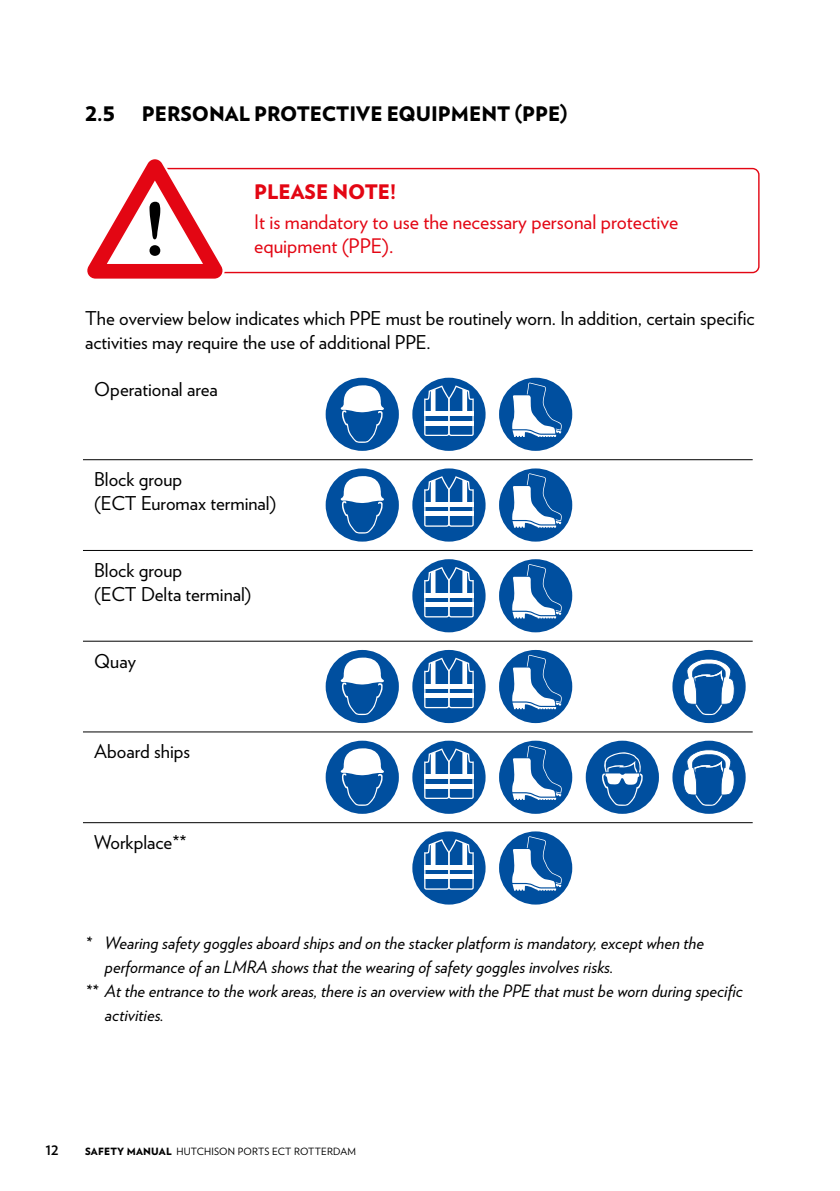
<style>
.page{position:relative;width:840px;height:1191px;background:#fff}
.page>*{position:absolute;margin:0;border:0;box-sizing:border-box;transform-origin:0 0}
.t1{font:20px/24px "Verlag";color:#e30613}
.t2{font:900 20px "Verlag";color:#000}
.t3{font:900 20px "Verlag";color:#e30613}
.t4{font:19px/24px "Verlag";color:#000}
.t5{font:italic 17px "Verlag";color:#000}
.t6{font:700 13px "Verlag";color:#000}
.t7{font:10px "Verlag";letter-spacing:.02em;color:#000}
.s1{font-weight:900}
</style>
<div class="page">
<div style="left:156px;top:168px;width:603px;height:105px;border:1px solid #e30613;border-radius:6px"></div>
<svg style="left:87px;top:159px;width:137px;height:120px"></svg>
<hr style="left:83px;top:459px;width:227px;height:1px;background:#000">
<hr style="left:310px;top:459px;width:442px;height:1px;background:#000">
<hr style="left:83px;top:550px;width:227px;height:1px;background:#000">
<hr style="left:310px;top:550px;width:442px;height:1px;background:#000">
<hr style="left:83px;top:641px;width:227px;height:1px;background:#000">
<hr style="left:310px;top:641px;width:442px;height:1px;background:#000">
<hr style="left:83px;top:731px;width:227px;height:1px;background:#000">
<hr style="left:310px;top:731px;width:442px;height:1px;background:#000">
<hr style="left:83px;top:822px;width:227px;height:1px;background:#000">
<hr style="left:310px;top:822px;width:442px;height:1px;background:#000">
<div style="left:498px;top:378px;width:74px;height:73px;background:#004f9f;border-radius:50%"></div>
<svg style="left:511px;top:382px;width:50px;height:55px"></svg>
<div style="left:325px;top:378px;width:73px;height:73px;background:#004f9f;border-radius:50%"></div>
<svg style="left:340px;top:385px;width:44px;height:58px"></svg>
<div style="left:412px;top:378px;width:73px;height:73px;background:#004f9f;border-radius:50%"></div>
<svg style="left:424px;top:385px;width:49px;height:51px"></svg>
<div style="left:498px;top:468px;width:74px;height:73px;background:#004f9f;border-radius:50%"></div>
<svg style="left:511px;top:473px;width:50px;height:54px"></svg>
<div style="left:325px;top:468px;width:73px;height:73px;background:#004f9f;border-radius:50%"></div>
<svg style="left:340px;top:475px;width:44px;height:58px"></svg>
<div style="left:412px;top:468px;width:73px;height:73px;background:#004f9f;border-radius:50%"></div>
<svg style="left:424px;top:476px;width:49px;height:51px"></svg>
<div style="left:498px;top:559px;width:74px;height:73px;background:#004f9f;border-radius:50%"></div>
<svg style="left:511px;top:564px;width:50px;height:54px"></svg>
<div style="left:412px;top:559px;width:73px;height:73px;background:#004f9f;border-radius:50%"></div>
<svg style="left:424px;top:567px;width:49px;height:50px"></svg>
<div style="left:498px;top:650px;width:74px;height:73px;background:#004f9f;border-radius:50%"></div>
<svg style="left:511px;top:655px;width:50px;height:54px"></svg>
<div style="left:498px;top:740px;width:74px;height:74px;background:#004f9f;border-radius:50%"></div>
<svg style="left:511px;top:745px;width:50px;height:55px"></svg>
<div style="left:498px;top:831px;width:74px;height:73px;background:#004f9f;border-radius:50%"></div>
<svg style="left:511px;top:836px;width:50px;height:54px"></svg>
<div style="left:325px;top:650px;width:73px;height:73px;background:#004f9f;border-radius:50%"></div>
<svg style="left:340px;top:657px;width:44px;height:58px"></svg>
<div style="left:325px;top:740px;width:73px;height:74px;background:#004f9f;border-radius:50%"></div>
<svg style="left:340px;top:747px;width:44px;height:59px"></svg>
<div style="left:585px;top:740px;width:73px;height:74px;background:#004f9f;border-radius:50%"></div>
<svg style="left:602px;top:752px;width:40px;height:54px"></svg>
<svg style="left:672px;top:650px;width:73px;height:73px"></svg>
<svg style="left:672px;top:740px;width:73px;height:74px"></svg>
<div style="left:412px;top:650px;width:73px;height:73px;background:#004f9f;border-radius:50%"></div>
<svg style="left:424px;top:657px;width:49px;height:51px"></svg>
<div style="left:412px;top:740px;width:73px;height:74px;background:#004f9f;border-radius:50%"></div>
<svg style="left:424px;top:748px;width:49px;height:51px"></svg>
<div style="left:412px;top:831px;width:73px;height:73px;background:#004f9f;border-radius:50%"></div>
<svg style="left:424px;top:839px;width:49px;height:50px"></svg>
<p class="t2" style="left:85px;top:97px;width:31px">2.5</p>
<p class="t2" style="left:142px;top:97px;width:427px">PERSONAL PROTECTIVE EQUIPMENT (PPE)</p>
<p class="t3" style="left:254px;top:175px;width:143px">PLEASE NOTE!</p>
<p class="t1" style="left:254px;top:208px;width:425px">It is mandatory to use the necessary personal protective equipment (PPE).</p>
<p class="t4" style="left:85px;top:305px;width:670px">The overview below indicates which PPE must be routinely worn. In addition, certain specific activities may require the use of additional PPE.</p>
<p class="t4" style="left:94px;top:376px;width:125px">Operational area</p>
<p class="t4" style="left:94px;top:466px;width:183px">Block group<br>(ECT Euromax terminal)</p>
<p class="t4" style="left:94px;top:557px;width:158px">Block group<br>(ECT Delta terminal)</p>
<p class="t4" style="left:94px;top:648px;width:43px">Quay</p>
<p class="t4" style="left:94px;top:738px;width:97px">Aboard ships</p>
<p class="t4" style="left:94px;top:829px;width:94px">Workplace**</p>
<p class="t5" style="left:85px;top:930px;width:620px">* Wearing safety goggles aboard ships and on the stacker platform is mandatory, except when the</p>
<p class="t5" style="left:105px;top:954px;width:510px">performance of an LMRA shows that the wearing of safety goggles involves risks.</p>
<p class="t5" style="left:85px;top:978px;width:659px">** At the entrance to the work areas, there is an overview with the PPE that must be worn during specific</p>
<p class="t5" style="left:105px;top:1002px;width:61px">activities.</p>
<p class="t6" style="left:45px;top:1139px;width:15px">12</p>
<p class="t7" style="left:85px;top:1143px;width:272px"><span class="s1">SAFETY MANUAL</span> HUTCHISON PORTS ECT ROTTERDAM</p>
</div>
